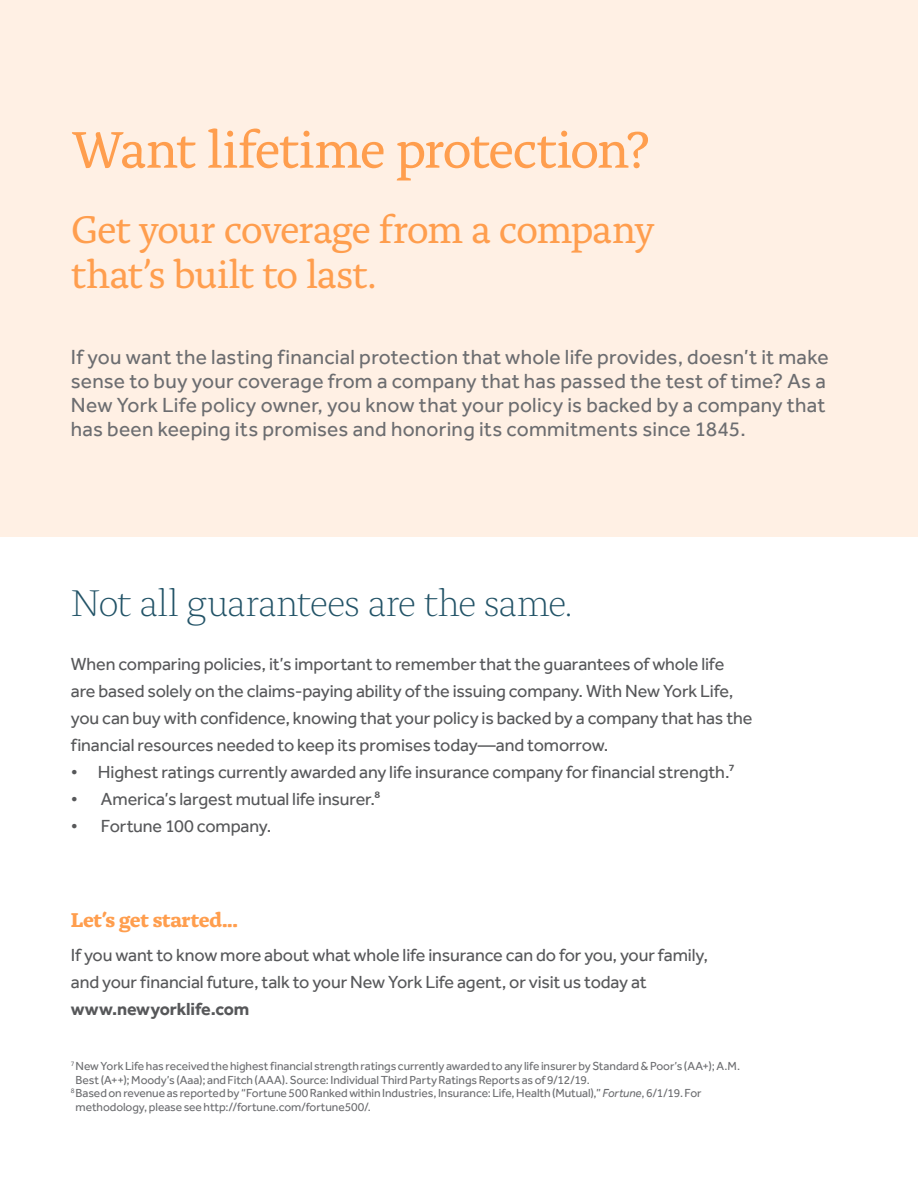
<style>
.page{position:relative;width:918px;height:1188px;background:#fff}
.page>*{position:absolute;margin:0;border:0;box-sizing:border-box;transform-origin:0 0}
.t1{font:54px "Alda OT";letter-spacing:-.04em;color:#ff9e4e}
.t2{font:40.5px/45px "Alda OT";letter-spacing:-.04em;color:#ff9e4e}
.t3{font:300 39px "Alda OT";letter-spacing:-.03em;color:#225367}
.t4{font:21px/24px "Effra Pro";letter-spacing:.01em;color:#6c6d70}
.t5{font:700 21px "Alda OT";letter-spacing:-.02em;color:#ff9e4e}
.t6{font:18px/27px "NYLIC Effra";letter-spacing:-.005em;color:#57585a}
.t7{font:700 18px "NYLIC Effra";letter-spacing:-.01em;color:#57585a}
.t8{font:12px "NYLIC Effra";letter-spacing:-.005em;color:#6c6d70}
.s1{font-style:italic}
</style>
<div class="page">
<div style="left:0;top:0;width:918px;height:537px;background:#fff0e4"></div>
<h1 class="t1" style="left:71px;top:127px;width:580px">Want lifetime protection?</h1>
<h2 class="t2" style="left:71px;top:210px;width:585px">Get your coverage from a company that’s built to last.</h2>
<p class="t4" style="left:71px;top:344px;width:759px">If you want the lasting financial protection that whole life provides, doesn’t it make sense to buy your coverage from a company that has passed the test of time? As a New York Life policy owner, you know that your policy is backed by a company that has been keeping its promises and honoring its commitments since 1845.</p>
<h3 class="t3" style="left:71px;top:587px;width:503px">Not all guarantees are the same.</h3>
<p class="t6" style="left:71px;top:651px;width:683px">When comparing policies, it’s important to remember that the guarantees of whole life are based solely on the claims-paying ability of the issuing company. With New York Life, you can buy with confidence, knowing that your policy is backed by a company that has the financial resources needed to keep its promises today—and tomorrow.</p>
<p class="t6" style="left:71px;top:759px;width:666px">• Highest ratings currently awarded any life insurance company for financial strength.7</p>
<p class="t6" style="left:71px;top:786px;width:311px">• America’s largest mutual life insurer.8</p>
<p class="t6" style="left:71px;top:813px;width:202px">• Fortune 100 company.</p>
<p class="t5" style="left:71px;top:911px;width:169px">Let’s get started...</p>
<p class="t6" style="left:71px;top:941px;width:639px">If you want to know more about what whole life insurance can do for you, your family, and your financial future, talk to your New York Life agent, or visit us today at</p>
<p class="t7" style="left:71px;top:998px;width:180px">www.newyorklife.com</p>
<p class="t8" style="left:71px;top:1059px;width:671px"><sup>7</sup> New York Life has received the highest financial strength ratings currently awarded to any life insurer by Standard &amp; Poor’s (AA+); A.M.</p>
<p class="t8" style="left:76px;top:1073px;width:516px">Best (A++); Moody’s (Aaa); and Fitch (AAA). Source: Individual Third Party Ratings Reports as of 9/12/19.</p>
<p class="t8" style="left:71px;top:1086px;width:632px"><sup>8</sup> Based on revenue as reported by “Fortune 500 Ranked within Industries, Insurance: Life, Health (Mutual),” <span class="s1">Fortune</span>, 6/1/19. For</p>
<p class="t8" style="left:76px;top:1100px;width:297px">methodology, please see http://fortune.com/fortune500/.</p>
</div>
